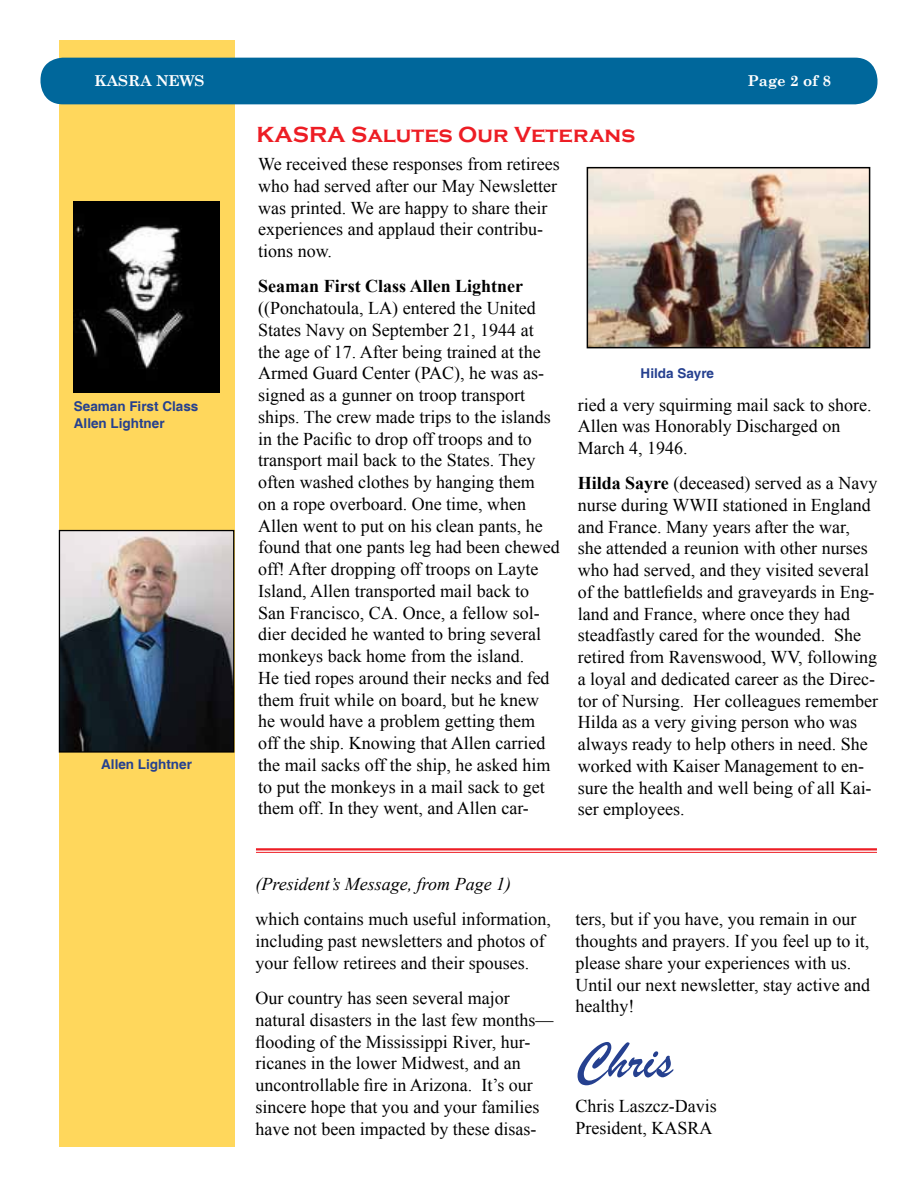
<style>
.page{position:relative;width:918px;height:1188px;background:#fff}
.page>*{position:absolute;margin:0;border:0;box-sizing:border-box;transform-origin:0 0}
.t1{font:54px "Brush Script";color:#25408f}
.t2{font:700 22.5px "Copperplate Gothic";color:#ed1d24}
.t3{font:18px/21.8px "Times New Roman";color:#000}
.t4{font:italic 18px "Times New Roman";color:#000}
.t5{font:700 18px "Times New Roman";color:#000}
.t6{font:700 15px "Century Schoolbook";color:#fff}
.t7{font:700 13.5px/16.2px "Helvetica";color:#25408f}
.s1{font-weight:700}
</style>
<div class="page">
<div style="left:59px;top:40px;width:175px;height:1108px;background:#ffd75c"></div>
<div style="left:40px;top:58px;width:838px;height:46px;background:#00679b;border-radius:22px"></div>
<hr style="left:256px;top:848px;width:621px;height:2px;background:#ed1d24">
<hr style="left:256px;top:852px;width:621px;height:1px;background:#ed1d24">
<img style="left:61px;top:532px;width:171px;height:219px">
<div style="left:59px;top:530px;width:175px;height:223px;border:1px solid #000"></div>
<img style="left:74px;top:201px;width:145px;height:192px">
<img style="left:590px;top:170px;width:277px;height:175px">
<div style="left:587px;top:167px;width:283px;height:181px;border:2px solid #000"></div>
<p class="t6" style="left:94px;top:69px;width:112px">KASRA NEWS</p>
<p class="t6" style="left:748px;top:69px;width:85px">Page 2 of 8</p>
<p class="t7" style="left:74px;top:399px;width:126px">Seaman First Class<br>Allen Lightner</p>
<p class="t7" style="left:101px;top:757px;width:92px">Allen Lightner</p>
<p class="t2" style="left:256px;top:122px;width:380px">KASRA Salutes Our Veterans</p>
<p class="t3" style="left:258px;top:153px;width:303px">We received these responses from retirees who had served after our May Newsletter was printed. We are happy to share their experiences and applaud their contribu&shy;tions now.</p>
<p class="t5" style="left:258px;top:274px;width:267px">Seaman First Class Allen Lightner</p>
<p class="t3" style="left:258px;top:297px;width:303px">((Ponchatoula, LA) entered the United States Navy on September 21, 1944 at the age of 17. After being trained at the Armed Guard Center (PAC), he was as&shy;signed as a gunner on troop transport ships. The crew made trips to the islands in the Pacific to drop off troops and to transport mail back to the States. They often washed clothes by hanging them<br>on a rope overboard. One time, when Allen went to put on his clean pants, he found that one pants leg had been chewed off! After dropping off troops on Layte Island, Allen transported mail back to San Francisco, CA. Once, a fellow sol&shy;dier decided he wanted to bring several monkeys back home from the island.<br>He tied ropes around their necks and fed them fruit while on board, but he knew he would have a problem getting them off the ship. Knowing that Allen carried the mail sacks off the ship, he asked him to put the monkeys in a mail sack to get them off. In they went, and Allen car-</p>
<p class="t7" style="left:641px;top:366px;width:75px">Hilda Sayre</p>
<p class="t3" style="left:578px;top:393px;width:295px">ried a very squirming mail sack to shore.<br>Allen was Honorably Discharged on<br>March 4, 1946.</p>
<p class="t3" style="left:578px;top:472px;width:302px"><span class="s1">Hilda Sayre</span> (deceased) served as a Navy nurse during WWII stationed in England and France. Many years after the war, she attended a reunion with other nurses who had served, and they visited several of the battlefields and graveyards in Eng&shy;land and France, where once they had steadfastly cared for the wounded. She retired from Ravenswood, WV, following a loyal and dedicated career as the Direc&shy;tor of Nursing. Her colleagues remember Hilda as a very giving person who was always ready to help others in need. She worked with Kaiser Management to en&shy;sure the health and well being of all Kai&shy;ser employees.</p>
<p class="t4" style="left:255px;top:872px;width:257px">(President’s Message, from Page 1)</p>
<p class="t3" style="left:255px;top:908px;width:297px">which contains much useful information, including past newsletters and photos of your fellow retirees and their spouses.</p>
<p class="t3" style="left:255px;top:987px;width:299px">Our country has seen several major natural disasters in the last few months— flooding of the Mississippi River, hur&shy;ricanes in the lower Midwest, and an uncontrollable fire in Arizona. It’s our sincere hope that you and your families have not been impacted by these disas-</p>
<p class="t3" style="left:575px;top:908px;width:296px">ters, but if you have, you remain in our thoughts and prayers. If you feel up to it, please share your experiences with us.<br>Until our next newsletter, stay active and healthy!</p>
<h1 class="t1" style="left:575px;top:1028px;width:99px">Chris</h1>
<p class="t3" style="left:575px;top:1095px;width:143px">Chris Laszcz-Davis<br>President, KASRA</p>
</div>
